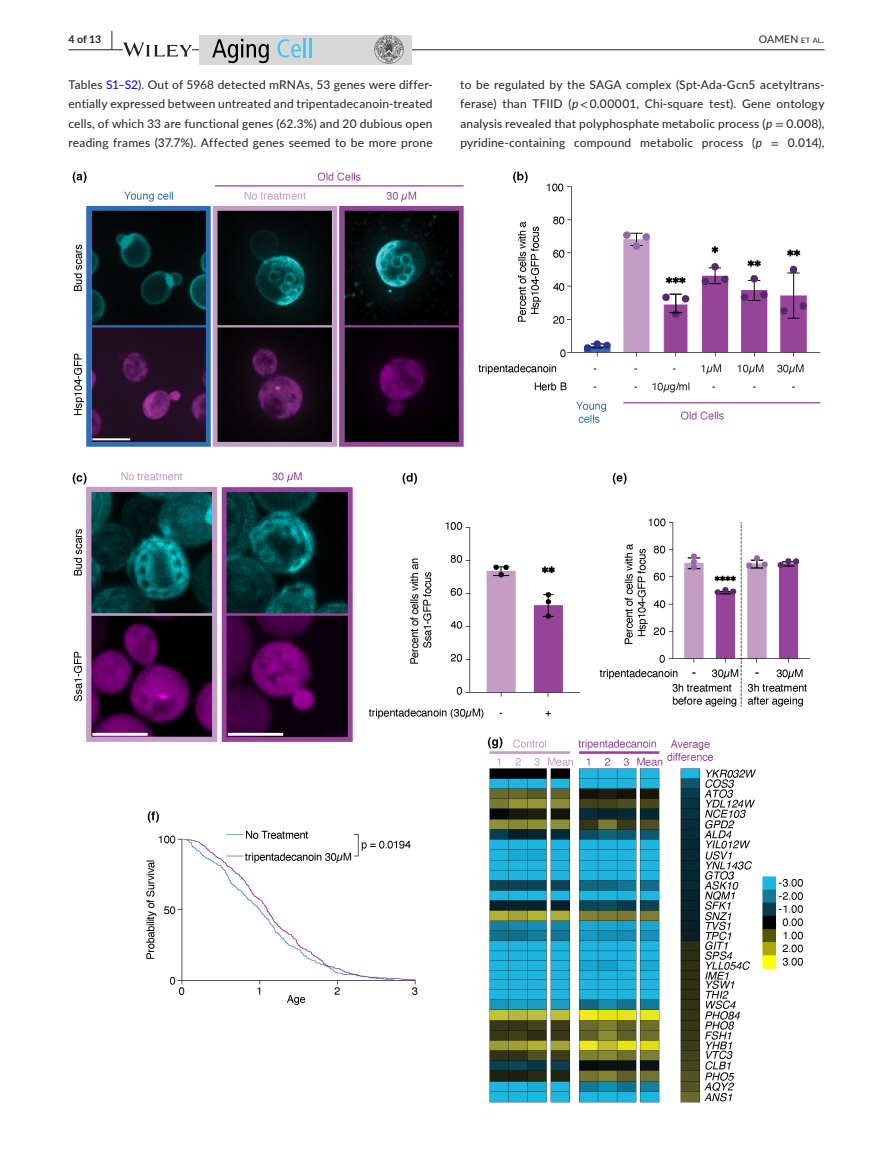
<style>
.page{position:relative;width:893px;height:1174px;background:#fff}
.page>*{position:absolute;margin:0;border:0;box-sizing:border-box;transform-origin:0 0}
.t1{font:12px/19.5px "Lato";letter-spacing:.015em;color:#231f20;text-align:justify}
.t2{font:10.5px "Lato";letter-spacing:.01em;color:#231f20}
.t3{font:700 10.5px "Lato";color:#231f20}
.s1{font-size:19.5px}
.s2{font-size:7.35px}
.s3{color:#00f}
.s4{font-style:italic}
.s5{font-family:"STIX"}
</style>
<div class="page">
<hr style="left:68px;top:49px;width:756px;height:1px;background:#231f20">
<svg style="left:123px;top:42px;width:69px;height:15px"></svg>
<div style="left:200px;top:35px;width:212px;height:29px;background:#d7d7d7"></div>
<svg style="left:212px;top:39px;width:57px;height:24px"></svg>
<svg style="left:278px;top:38px;width:33px;height:20px"></svg>
<img style="left:375px;top:35px;width:28px;height:29px">
<img style="left:72px;top:171px;width:749px;height:932px">
<p class="t3" style="left:68px;top:31px;width:46px">4 of 13 <span class="s1">|</span></p>
<p class="t2" style="left:759px;top:31px;width:67px">OAMEN <span class="s2">et al</span>.</p>
<p class="t1" style="left:68px;top:74px;width:366px">Tables <span class="s3">S1–S2</span>). Out of 5968 detected mRNAs, 53 genes were differ&shy;entially expressed between untreated and tripentadecanoin-treated cells, of which 33 are functional genes (62.3%) and 20 dubious open reading frames (37.7%). Affected genes seemed to be more prone</p>
<p class="t1" style="left:460px;top:74px;width:366px">to be regulated by the SAGA complex (Spt-Ada-Gcn5 acetyltrans&shy;ferase) than TFIID (<span class="s4">p</span><span class="s5">&lt;</span> 0.00001, Chi-square test). Gene ontology analysis revealed that polyphosphate metabolic process (<span class="s4">p</span> <span class="s5">=</span> 0.008), pyridine-containing compound metabolic process (<span class="s4">p</span> <span class="s5">=</span> 0.014),</p>
</div>
